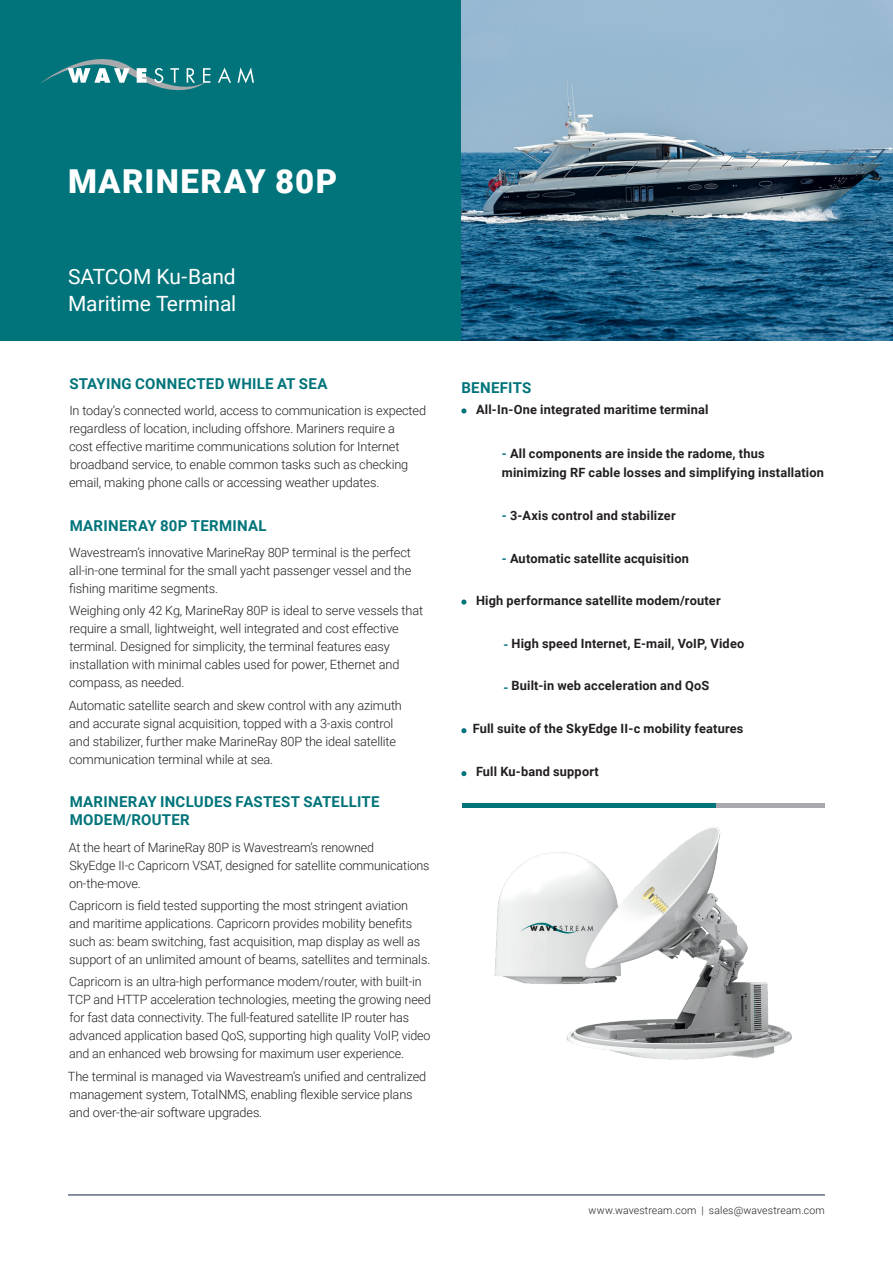
<style>
.page{position:relative;width:893px;height:1263px;background:#fff}
.page>*{position:absolute;margin:0;border:0;box-sizing:border-box;transform-origin:0 0}
.t1{font:900 33px "Roboto";letter-spacing:.04em;color:#fff}
.t2{font:21px "Roboto";letter-spacing:-.005em;color:#fff}
.t3{font:700 15px/18px "Roboto";letter-spacing:.02em;color:#00747a}
.t4{font:300 12.75px/18px "Roboto";letter-spacing:-.01em;color:#231f20}
.t5{font:700 12.75px/19.5px "Roboto";letter-spacing:.015em;color:#231f20}
.t6{font:700 12.75px "Roboto";color:#00747a}
.t7{font:300 10.5px "Roboto";letter-spacing:.015em;color:#231f20}
.s1{color:#00747a}
</style>
<div class="page">
<hr style="left:462px;top:804px;width:254px;height:4px;background:#00747a">
<hr style="left:716px;top:804px;width:108px;height:4px;background:#a8a9ad">
<div style="left:0;top:0;width:461px;height:340px;background:#00747a"></div>
<img style="left:461px;top:0;width:432px;height:340px">
<svg style="left:461px;top:408px;width:5px;height:5px"></svg>
<svg style="left:461px;top:599px;width:5px;height:6px"></svg>
<svg style="left:461px;top:728px;width:5px;height:5px"></svg>
<svg style="left:461px;top:771px;width:5px;height:5px"></svg>
<hr style="left:68px;top:1195px;width:757px;height:1px;background:#0c2141">
<img style="left:494px;top:827px;width:298px;height:233px">
<svg style="left:39px;top:59px;width:192px;height:32px"></svg>
<svg style="left:238px;top:67px;width:16px;height:16px"></svg>
<p class="t1" style="left:68px;top:158px;width:271px">MARINERAY 80P</p>
<p class="t2" style="left:68px;top:262px;width:169px">SATCOM Ku-Band</p>
<p class="t2" style="left:68px;top:289px;width:170px">Maritime Terminal</p>
<p class="t3" style="left:69px;top:374px;width:260px">STAYING CONNECTED WHILE AT SEA</p>
<p class="t4" style="left:69px;top:401px;width:359px">In todays’ connected world, access to communication is expected regardless of location, including offshore. Mariners require a<br>cost effective maritime communications solution for Internet broadband service to, enable common tasks such as checking email, making phone calls or accessing weather updates.</p>
<p class="t3" style="left:70px;top:516px;width:198px">MARINERAY 80P TERMINAL</p>
<p class="t4" style="left:69px;top:543px;width:344px;text-align:justify">Wavestreams’ innovative MarineRay 80P terminal is the perfect all i n- -one terminal for the small yacht passenger vessel and the fishing maritime segments.</p>
<p class="t4" style="left:69px;top:601px;width:356px">Weighing only 42 Kg, MarineRay 80P is ideal to serve vessels that require a small, lightweight, well integrated and cost effective terminal. Designed for simplicity, the terminal features easy installation with minimal cables used for power, Ethernet and compass, as needed.</p>
<p class="t4" style="left:69px;top:696px;width:335px">Automatic satellite search and skew control with any azimuth and accurate signal acquisition, topped with a 3-axis control and stabilizer, further make MarineRay 80P the ideal satellite communication terminal while at sea.</p>
<p class="t3" style="left:70px;top:792px;width:311px">MARINERAY INCLUDES FASTEST SATELLITE<br>MODEM/ROUTER</p>
<p class="t4" style="left:69px;top:838px;width:362px">At the heart of MarineRay 80 isP Wavestreams’ renowned<br>SkyEdge c-I I Capricorn VSAT, designed for satellite communications on-the-move.</p>
<p class="t4" style="left:69px;top:896px;width:363px">Capricorn is field tested supporting the most stringent aviation and maritime applications. Capricorn provides mobility benefits such as: beam switching, fast acquisition, map display as well as support of an unlimited amount of beams, satellites and terminals.</p>
<p class="t4" style="left:69px;top:972px;width:354px">Capricorn is an ultra-high performance modem/router, with built i n-</p>
<p class="t4" style="left:68px;top:990px;width:364px">TCP and HTTP acceleration technologies, meeting the growing need</p>
<p class="t4" style="left:69px;top:1008px;width:341px">for fast data connectivity. The full-featured satellite IP router has</p>
<p class="t4" style="left:397px;top:1026px;width:35px">, video</p>
<p class="t4" style="left:69px;top:1026px;width:336px">advanced application based QoS, supporting high quality VoIP and an enhanced web browsing for maximum user experience.</p>
<p class="t4" style="left:68px;top:1066px;width:360px">The terminal is managed via Wavestreams’ unified and centralized management system, TotalNMS, enabling flexible service plans and over-the-air software upgrades.</p>
<p class="t3" style="left:461px;top:378px;width:72px">BENEFITS</p>
<p class="t5" style="left:476px;top:399px;width:234px">All-In-One integrated maritime terminal</p>
<p class="t5" style="left:502px;top:443px;width:324px"><span class="s1">-</span> All components are inside the radome, thus minimizing RF cable losses and simplifying installation</p>
<p class="t5" style="left:502px;top:506px;width:175px"><span class="s1">-</span> 3-Axis control and stabilizer</p>
<p class="t5" style="left:502px;top:548px;width:189px"><span class="s1">-</span> Automatic satellite acquisition</p>
<p class="t5" style="left:476px;top:590px;width:246px">High performance satellite modem/router</p>
<p class="t5" style="left:511px;top:633px;width:234px">High speed Internet -E, mail, VoIP, Video</p>
<p class="t6" style="left:503px;top:635px;width:6px">-</p>
<p class="t5" style="left:511px;top:676px;width:199px">Built-in web acceleration and QoS</p>
<p class="t6" style="left:503px;top:678px;width:6px">-</p>
<p class="t5" style="left:473px;top:718px;width:272px">Full suite of the SkyEdge II c- mobility features</p>
<p class="t5" style="left:476px;top:761px;width:124px">Full Ku-band support</p>
<p class="t7" style="left:709px;top:1203px;width:117px">sales@wavestream.com</p>
<p class="t7" style="left:701px;top:1203px;width:4px">|</p>
<p class="t7" style="left:589px;top:1203px;width:109px">www.wavestream.com</p>
</div>
